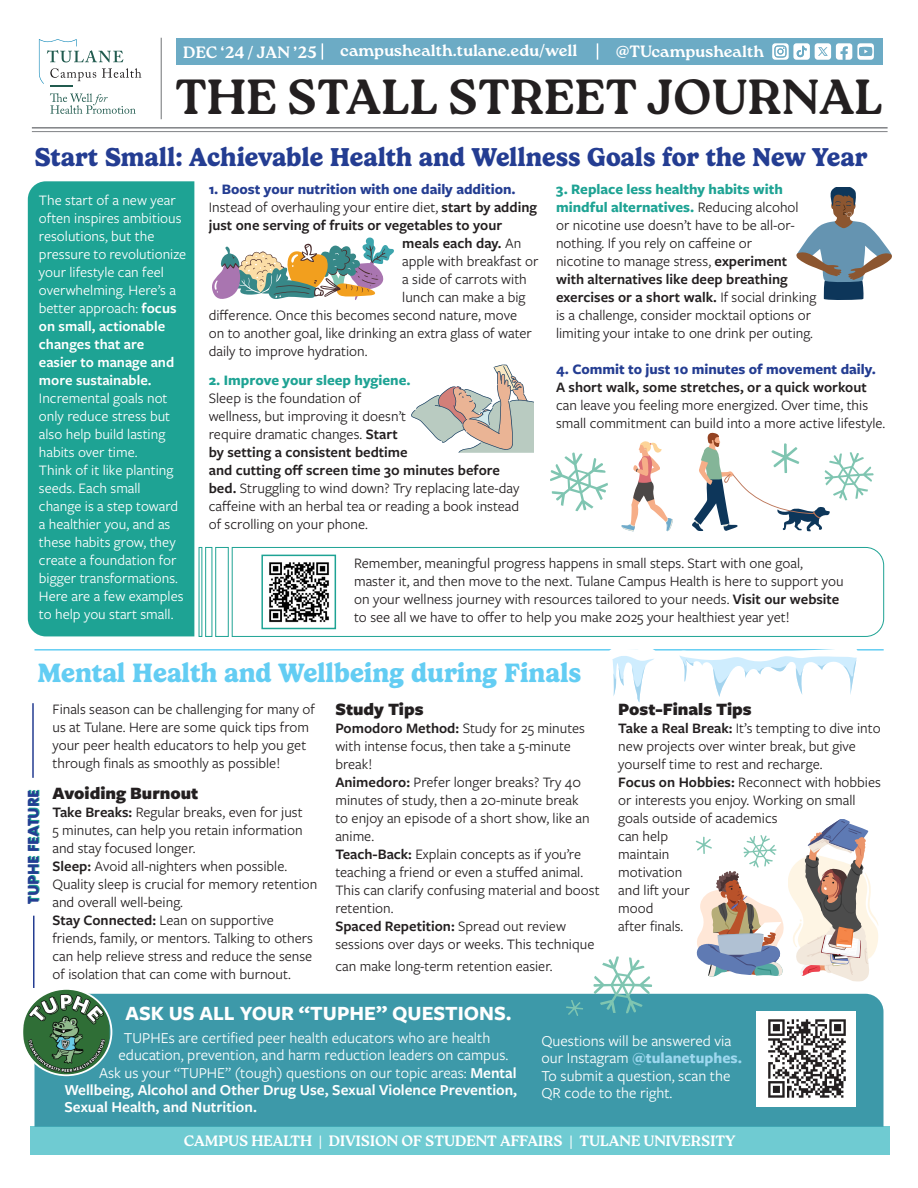
<style>
.page{position:relative;width:918px;height:1188px;background:#fff}
.page>*{position:absolute;margin:0;border:0;box-sizing:border-box;transform-origin:0 0}
.t1{font:700 49.2px "Roca";color:#231f20}
.t2{font:700 27px "Gelica";letter-spacing:-.005em;color:#63cdf3}
.t3{font:700 26.25px "Gelica";letter-spacing:-.005em;color:#243d92}
.t4{font:700 21px "Freight Sans Pro";color:#fff}
.t5{font:900 18px "Freight Sans Pro";color:#231f20}
.t6{font:700 16.35px "Roca";color:#fff}
.t7{font:15.75px/17.2px "Freight Sans Pro";color:#fff}
.t8{font:600 15.75px "Freight Sans Pro";color:#fff}
.t9{font:700 15.75px "Futura PT";color:#1ea394}
.t10{font:15px/18px "Freight Sans Pro";color:#231f20}
.t11{font:15px/18px "Freight Sans Pro";color:#fff}
.t12{font:600 15px "Freight Sans Pro";color:#231f20}
.t13{font:700 15px "Freight Sans Pro";color:#243d92}
.t14{font:700 15px "Freight Sans Pro";color:#1ea394}
.t15{font:700 15px "Roca";color:#fff}
.s1{font-weight:600}
.s2{font-weight:400}
.s3{font-weight:700;color:#1ea394}
.s4{font-weight:400;color:#231f20}
.s5{font-weight:700;color:#9ed8ef}
</style>
<div class="page">
<svg style="left:231px;top:547px;width:653px;height:90px"></svg>
<div style="left:28px;top:181px;width:166px;height:455px;background:#1ea394"></div>
<div style="left:30px;top:1127px;width:859px;height:28px;background:#6fcbd2"></div>
<svg style="left:621px;top:441px;width:52px;height:90px"></svg>
<div style="left:176px;top:38px;width:707px;height:27px;background:#6cabc5"></div>
<hr style="left:32px;top:127px;width:856px;height:2px;background:#808285">
<hr style="left:32px;top:131px;width:856px;height:1px;background:#808285">
<hr style="left:161px;top:38px;width:1px;height:81px;background:#808285">
<svg style="left:322px;top:43px;width:1px;height:17px"></svg>
<svg style="left:597px;top:43px;width:1px;height:17px"></svg>
<svg style="left:39px;top:39px;width:102px;height:48px"></svg>
<svg style="left:50px;top:93px;width:86px;height:21px"></svg>
<svg style="left:836px;top:43px;width:38px;height:17px"></svg>
<svg style="left:772px;top:43px;width:38px;height:17px"></svg>
<div style="left:815px;top:43px;width:16px;height:17px;background:#fff;border-radius:3px"></div>
<svg style="left:818px;top:47px;width:10px;height:9px"></svg>
<div style="left:34px;top:994px;width:850px;height:133px;background:#3d99a9"></div>
<img style="left:23px;top:991px;width:87px;height:84px">
<div style="left:20px;top:988px;width:92px;height:88px;border:2px solid #fff;border-radius:50%"></div>
<img style="left:758px;top:1011px;width:98px;height:96px">
<svg style="left:212px;top:237px;width:182px;height:63px"></svg>
<svg style="left:411px;top:365px;width:123px;height:88px"></svg>
<hr style="left:34px;top:649px;width:850px;height:2px;background:#63cdf3">
<svg style="left:796px;top:188px;width:95px;height:112px"></svg>
<div style="left:215px;top:547px;width:14px;height:90px;border:1px solid #1ea394"></div>
<div style="left:205px;top:547px;width:7px;height:90px;border:1px solid #1ea394"></div>
<img style="left:264px;top:558px;width:69px;height:68px">
<div style="left:261px;top:555px;width:75px;height:74px;border:2px solid #1ea394"></div>
<svg style="left:550px;top:453px;width:58px;height:58px"></svg>
<svg style="left:593px;top:956px;width:59px;height:57px"></svg>
<svg style="left:566px;top:1000px;width:17px;height:16px"></svg>
<svg style="left:692px;top:433px;width:182px;height:98px"></svg>
<svg style="left:695px;top:819px;width:183px;height:163px"></svg>
<svg style="left:674px;top:649px;width:189px;height:48px"></svg>
<svg style="left:608px;top:649px;width:49px;height:54px"></svg>
<hr style="left:32px;top:703px;width:2px;height:75px;background:#243d92">
<hr style="left:33px;top:916px;width:1px;height:72px;background:#243d92">
<p class="t6" style="left:183px;top:43px;width:135px">DEC ‘24 / JAN ’25</p>
<p class="t6" style="left:340px;top:41px;width:239px">campushealth.tulane.edu/well</p>
<p class="t6" style="left:616px;top:42px;width:150px">@TUcampushealth</p>
<p class="t1" style="left:175px;top:68px;width:709px">THE STALL STREET JOURNAL</p>
<p class="t3" style="left:34px;top:142px;width:834px">Start Small: Achievable Health and Wellness Goals for the New Year</p>
<p class="t11" style="left:39px;top:190px;width:149px">The start of a new year often inspires ambitious resolutions, but the pressure to revolutionize your lifestyle can feel overwhelming. Here’s a better approach: <span class="s1">focus on small, actionable changes that are<br>easier to manage and more sustainable.<br></span>Incremental goals not only reduce stress but also help build lasting habits over time.</p>
<p class="t11" style="left:39px;top:460px;width:146px">Think of it like planting seeds. Each small change is a step toward a healthier you, and as these habits grow, they create a foundation for bigger transformations.<br>Here are a few examples to help you start small.</p>
<p class="t13" style="left:209px;top:179px;width:308px">1. Boost your nutrition with one daily addition.</p>
<p class="t10" style="left:209px;top:198px;width:330px">Instead of overhauling your entire diet, <span class="s1">start by adding</span></p>
<p class="t12" style="left:209px;top:215px;width:295px">just one serving of fruits or vegetables to your</p>
<p class="t12" style="left:402px;top:233px;width:121px">meals each day. <span class="s2">An</span></p>
<p class="t10" style="left:402px;top:252px;width:138px">apple with breakfast or</p>
<p class="t10" style="left:402px;top:270px;width:126px">a side of carrots with</p>
<p class="t10" style="left:402px;top:288px;width:125px">lunch can make a big</p>
<p class="t10" style="left:209px;top:306px;width:310px">difference. Once this becomes second nature, move</p>
<p class="t10" style="left:209px;top:324px;width:325px">on to another goal, like drinking an extra glass of water</p>
<p class="t10" style="left:209px;top:342px;width:160px">daily to improve hydration.</p>
<p class="t10" style="left:209px;top:370px;width:312px"><span class="s3">2. Improve your sleep hygiene.<br></span>Sleep is the foundation of<br>wellness, but improving it doesn’t<br>require dramatic changes. <span class="s1">Start<br>by setting a consistent bedtime<br>and cutting off screen time 30 minutes before bed.</span> Struggling to wind down? Try replacing late-day caffeine with an herbal tea or reading a book instead of scrolling on your phone.</p>
<p class="t14" style="left:556px;top:179px;width:228px">3. Replace less healthy habits with</p>
<p class="t14" style="left:556px;top:197px;width:244px">mindful alternatives. <span class="s4">Reducing alcohol</span></p>
<p class="t10" style="left:556px;top:216px;width:240px">or nicotine use doesn’t have to be all-or-</p>
<p class="t10" style="left:556px;top:234px;width:198px">nothing. If you rely on caffeine or</p>
<p class="t10" style="left:556px;top:252px;width:233px">nicotine to manage stress, <span class="s1">experiment</span></p>
<p class="t12" style="left:556px;top:269px;width:233px">with alternatives like deep breathing</p>
<p class="t12" style="left:556px;top:287px;width:262px">exercises or a short walk. <span class="s2">If social drinking</span></p>
<p class="t10" style="left:556px;top:306px;width:256px">is a challenge, consider mocktail options or</p>
<p class="t10" style="left:556px;top:324px;width:258px">limiting your intake to one drink per outing.</p>
<p class="t13" style="left:556px;top:359px;width:321px">4. Commit to just 10 minutes of movement daily.</p>
<p class="t10" style="left:556px;top:378px;width:331px"><span class="s1">A short walk, some stretches, or a quick workout </span>can leave you feeling more energized. Over time, this small commitment can build into a more active lifestyle.</p>
<p class="t10" style="left:354px;top:554px;width:491px">Remember, meaningful progress happens in small steps. Start with one goal, master it, and then move to the next. Tulane Campus Health is here to support you on your wellness journey with resources tailored to your needs. <span class="s1">Visit our website </span>to see all we have to offer to help you make 2025 your healthiest year yet!</p>
<p class="t2" style="left:38px;top:657px;width:545px">Mental Health and Wellbeing during Finals</p>
<p class="t9" style="left:24px;top:903px;width:115px;rotate:-90deg">TUPHE FEATURE</p>
<p class="t10" style="left:52px;top:699px;width:264px">Finals season can be challenging for many of us at Tulane. Here are some quick tips from your peer health educators to help you get through finals as smoothly as possible!</p>
<p class="t5" style="left:52px;top:781px;width:147px">Avoiding Burnout</p>
<p class="t10" style="left:52px;top:803px;width:252px;text-align:justify"><span class="s1">Take Breaks:</span> Regular breaks, even for just 5 minutes, can help you retain information and stay focused longer.</p>
<p class="t10" style="left:52px;top:857px;width:266px"><span class="s1">Sleep:</span> Avoid all-nighters when possible.<br>Quality sleep is crucial for memory retention and overall well-being.</p>
<p class="t10" style="left:52px;top:911px;width:262px"><span class="s1">Stay Connected:</span> Lean on supportive friends, family, or mentors. Talking to others can help relieve stress and reduce the sense of isolation that can come with burnout.</p>
<p class="t5" style="left:335px;top:697px;width:90px">Study Tips</p>
<p class="t10" style="left:335px;top:719px;width:251px"><span class="s1">Pomodoro Method:</span> Study for 25 minutes with intense focus, then take a 5-minute break!</p>
<p class="t10" style="left:335px;top:773px;width:256px"><span class="s1">Animedoro:</span> Prefer longer breaks? Try 40 minutes of study, then a 20-minute break to enjoy an episode of a short show, like an anime.</p>
<p class="t10" style="left:335px;top:845px;width:266px"><span class="s1">Teach-Back:</span> Explain concepts as if you’re teaching a friend or even a stuffed animal.<br>This can clarify confusing material and boost retention.</p>
<p class="t10" style="left:335px;top:917px;width:260px"><span class="s1">Spaced Repetition:</span> Spread out review sessions over days or weeks. This technique</p>
<p class="t10" style="left:335px;top:956px;width:219px">can make long-term retention easier.</p>
<p class="t4" style="left:126px;top:999px;width:388px">ASK US ALL YOUR “TUPHE” QUESTIONS.</p>
<p class="t5" style="left:618px;top:697px;width:135px">Post-Finals Tips</p>
<p class="t10" style="left:618px;top:719px;width:264px"><span class="s1">Take a Real Break:</span> It’s tempting to dive into new projects over winter break, but give yourself time to rest and recharge.</p>
<p class="t10" style="left:618px;top:773px;width:264px"><span class="s1">Focus on Hobbies:</span> Reconnect with hobbies or interests you enjoy. Working on small goals outside of academics<br>can help</p>
<p class="t10" style="left:618px;top:845px;width:73px">maintain motivation and lift your mood</p>
<p class="t10" style="left:618px;top:917px;width:67px">after finals.</p>
<p class="t7" style="left:124px;top:1029px;width:368px">TUPHEs are certified peer health educators who are health</p>
<p class="t7" style="left:119px;top:1046px;width:391px">education, prevention, and harm reduction leaders on campus.</p>
<p class="t7" style="left:99px;top:1063px;width:419px">Ask us your “TUPHE” (tough) questions on our topic areas: <span class="s1">Mental</span></p>
<p class="t8" style="left:64px;top:1079px;width:454px">Wellbeing, Alcohol and Other Drug Use, Sexual Violence Prevention,</p>
<p class="t8" style="left:64px;top:1096px;width:194px">Sexual Health, and Nutrition.</p>
<p class="t7" style="left:541px;top:1032px;width:202px">Questions will be answered via our Instagram <span class="s5">@tulanetuphes.<br></span>To submit a question, scan the<br>QR code to the right.</p>
<p class="t15" style="left:184px;top:1132px;width:554px">CAMPUS HEALTH | DIVISION OF STUDENT AFFAIRS | TULANE UNIVERSITY</p>
</div>
